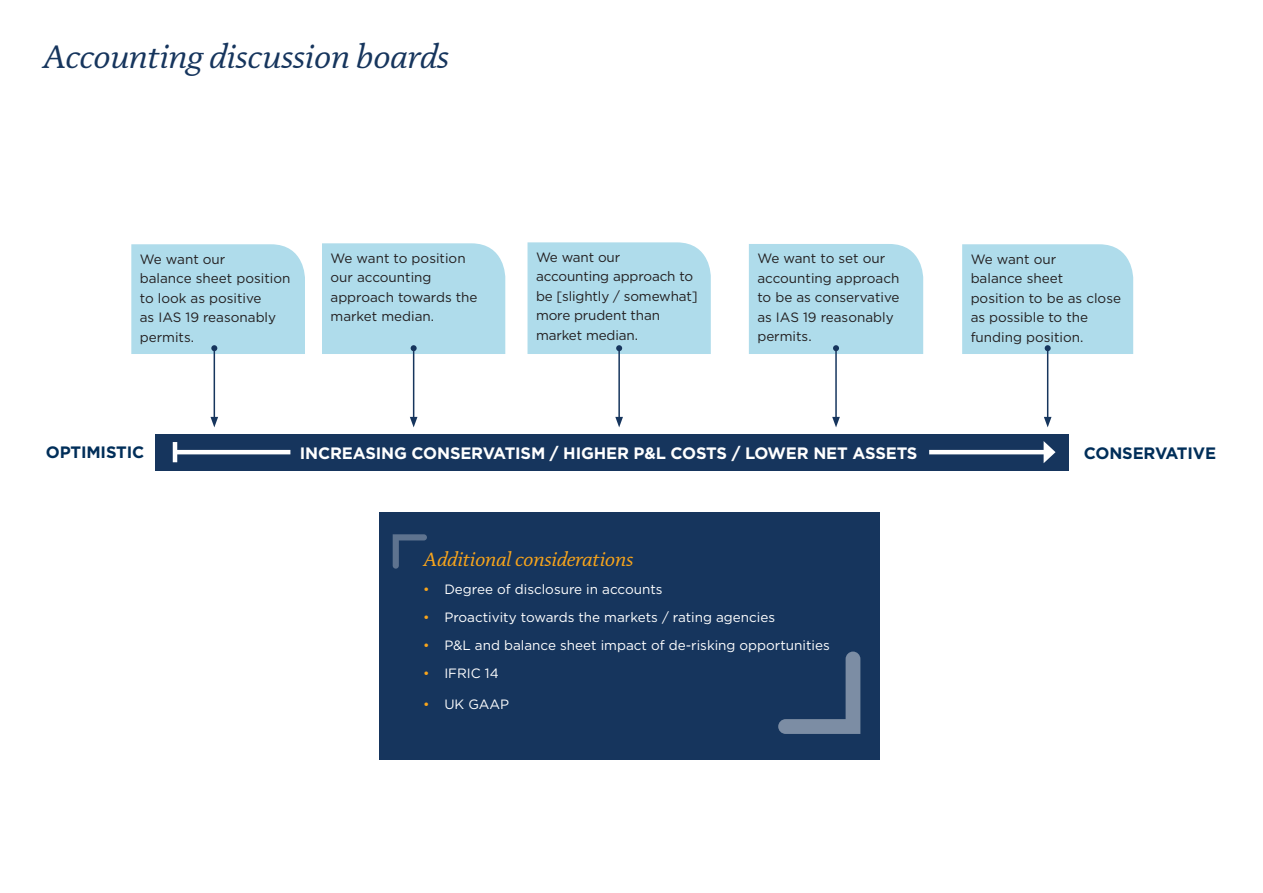
<style>
.page{position:relative;width:1263px;height:893px;background:#fff}
.page>*{position:absolute;margin:0;border:0;box-sizing:border-box;transform-origin:0 0}
.Subheader{font:italic 33px "DTL Documenta TOT";letter-spacing:-.01em;color:#16355d}
.Subheader_tagline{font:italic 19.5px "DTL Documenta TOT";letter-spacing:-.01em;color:#f9a51b}
.t1{font:700 16.5px "Gotham";letter-spacing:-.01em;color:#fff}
.t2{font:700 16.5px "Gotham";letter-spacing:-.01em;color:#002e59}
.Body_copy_black{font:13.5px/19.5px "Gotham";color:#231f20}
.t3{font:13.5px "Gotham";color:#fff}
.s1{color:#f9a51b}
</style>
<div class="page">
<div style="left:379px;top:512px;width:500px;height:247px;background:#16355d"></div>
<div style="left:155px;top:434px;width:913px;height:36px;background:#16355d"></div>
<hr style="left:175px;top:450px;width:115px;height:4px;background:#fff">
<hr style="left:173px;top:442px;width:4px;height:20px;background:#fff">
<hr style="left:413px;top:348px;width:1px;height:71px;background:#16355d">
<svg style="left:410px;top:417px;width:7px;height:10px"></svg>
<div style="left:322px;top:243px;width:183px;height:111px;background:#afdceb"></div>
<hr style="left:214px;top:348px;width:1px;height:71px;background:#16355d">
<svg style="left:210px;top:417px;width:8px;height:10px"></svg>
<div style="left:131px;top:244px;width:174px;height:110px;background:#afdceb"></div>
<hr style="left:618px;top:348px;width:2px;height:71px;background:#16355d">
<svg style="left:615px;top:417px;width:8px;height:10px"></svg>
<div style="left:527px;top:242px;width:184px;height:112px;background:#afdceb"></div>
<hr style="left:1047px;top:348px;width:1px;height:71px;background:#16355d">
<svg style="left:1044px;top:417px;width:7px;height:10px"></svg>
<div style="left:962px;top:244px;width:171px;height:110px;background:#afdceb"></div>
<hr style="left:835px;top:348px;width:2px;height:71px;background:#16355d">
<svg style="left:832px;top:417px;width:8px;height:10px"></svg>
<div style="left:749px;top:244px;width:174px;height:110px;background:#afdceb"></div>
<hr style="left:929px;top:450px;width:119px;height:4px;background:#fff">
<svg style="left:1043px;top:441px;width:12px;height:22px"></svg>
<svg style="left:393px;top:534px;width:34px;height:35px"></svg>
<svg style="left:778px;top:652px;width:82px;height:82px"></svg>
<p class="Subheader" style="left:43px;top:37px;width:408px">Accounting discussion boards</p>
<p class="Body_copy_black" style="left:140px;top:249px;width:152px">We want our<br>balance sheet position to look as positive<br>as IAS 19 reasonably permits.</p>
<p class="Body_copy_black" style="left:330px;top:248px;width:149px">We want to position our accounting approach towards the market median.</p>
<p class="Body_copy_black" style="left:536px;top:247px;width:163px">We want our<br>accounting approach to be [slightly / somewhat] more prudent than market median.</p>
<p class="Body_copy_black" style="left:757px;top:248px;width:144px">We want to set our accounting approach to be as conservative as IAS 19 reasonably permits.</p>
<p class="Body_copy_black" style="left:971px;top:249px;width:152px">We want our<br>balance sheet<br>position to be as close as possible to the funding position.</p>
<p class="t2" style="left:46px;top:442px;width:100px">OPTIMISTIC</p>
<p class="t1" style="left:300px;top:442px;width:619px">INCREASING CONSERVATISM / HIGHER P&amp;L COSTS / LOWER NET ASSETS</p>
<p class="t2" style="left:1084px;top:442px;width:134px">CONSERVATIVE</p>
<p class="Subheader_tagline" style="left:423px;top:548px;width:212px">Additional considerations</p>
<p class="t3" style="left:423px;top:581px;width:241px"><span class="s1">•</span> Degree of disclosure in accounts</p>
<p class="t3" style="left:423px;top:609px;width:354px"><span class="s1">•</span> Proactivity towards the markets / rating agencies</p>
<p class="t3" style="left:423px;top:637px;width:408px"><span class="s1">•</span> P&amp;L and balance sheet impact of de-risking opportunities</p>
<p class="t3" style="left:423px;top:665px;width:77px"><span class="s1">•</span> IFRIC 14</p>
<p class="t3" style="left:423px;top:696px;width:88px"><span class="s1">•</span> UK GAAP</p>
</div>
